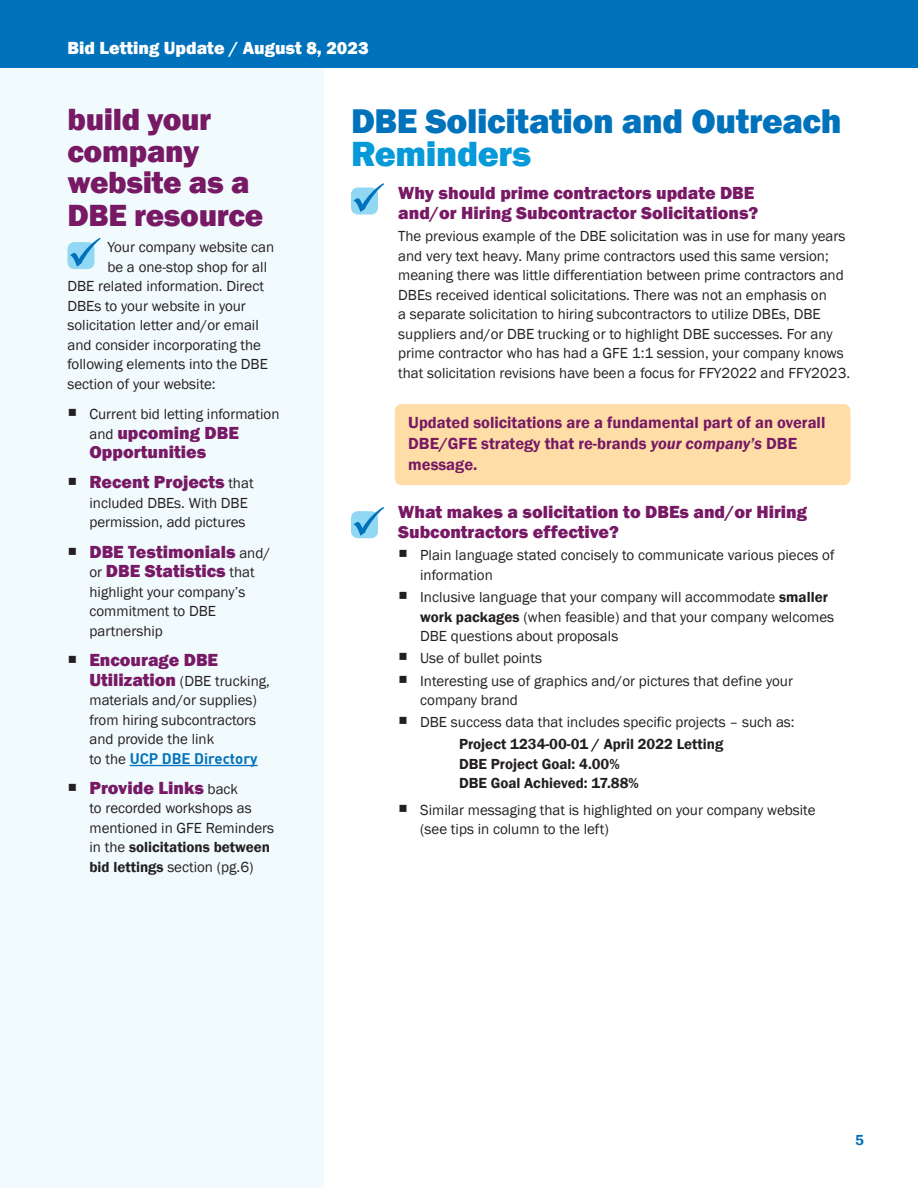
<style>
.page{position:relative;width:918px;height:1188px;background:#fff}
.page>*{position:absolute;margin:0;border:0;box-sizing:border-box;transform-origin:0 0}
.t1{font:800 36px "Franklin Gothic";letter-spacing:-.01em;color:#069ad9}
.t2{font:800 35.25px "Franklin Gothic";letter-spacing:-.01em;color:#0072bc}
.t3{font:800 31.5px/32px "Franklin Gothic";letter-spacing:-.01em;color:#771965}
.t4{font:800 18px/19.5px "Franklin Gothic";color:#771965}
.t5{font:800 18px "Franklin Gothic";color:#fff}
.t6{font:600 16.5px/21px "Franklin Gothic";color:#771965}
.t7{font:15px/19.5px "Franklin Gothic";color:#231f20}
.t8{font:600 15px/19.5px "Franklin Gothic";color:#231f20}
.t9{font:600 15px "Franklin Gothic";color:#0072bc}
.s1{font-weight:400;font-size:15px;color:#231f20}
.s2{color:#231f20}
.s3{font-weight:800;font-size:18px;color:#771965}
.s4{font-family:"DIN";font-weight:700;color:#0072bc}
.s5{font-weight:600}
.s6{font-style:italic}
</style>
<div class="page">
<div style="left:0;top:0;width:324px;height:1188px;background:#f1fafd"></div>
<div style="left:0;top:0;width:918px;height:68px;background:#0072bc"></div>
<div style="left:351px;top:188px;width:27px;height:26px;background:#90d8f3;border-radius:7px"></div>
<svg style="left:354px;top:183px;width:30px;height:29px"></svg>
<div style="left:351px;top:511px;width:27px;height:27px;background:#90d8f3;border-radius:7px"></div>
<svg style="left:354px;top:507px;width:30px;height:29px"></svg>
<div style="left:395px;top:404px;width:455px;height:81px;background:#fedda6;border-radius:7px"></div>
<hr style="left:130px;top:765px;width:128px;height:1px;background:#0072bc">
<div style="left:68px;top:242px;width:26px;height:27px;background:#90d8f3;border-radius:7px"></div>
<svg style="left:70px;top:238px;width:31px;height:29px"></svg>
<p class="t5" style="left:68px;top:36px;width:303px">Bid Letting Update / August 8, 2023</p>
<h3 class="t3" style="left:67px;top:103px;width:197px">build your company website as a<br>DBE resource</h3>
<p class="t7" style="left:107px;top:238px;width:168px">Your company website can</p>
<p class="t7" style="left:107px;top:257px;width:161px">be a one-stop shop for all</p>
<p class="t7" style="left:67px;top:277px;width:198px">DBE related information. Direct</p>
<p class="t7" style="left:67px;top:296px;width:180px">DBEs to your website in your</p>
<p class="t7" style="left:67px;top:316px;width:193px">solicitation letter and/or email</p>
<p class="t7" style="left:67px;top:335px;width:195px">and consider incorporating the</p>
<p class="t7" style="left:67px;top:355px;width:202px">following elements into the DBE</p>
<p class="t7" style="left:67px;top:374px;width:150px">section of your website:</p>
<p class="t7" style="left:68px;top:405px;width:214px">○ Current bid letting information</p>
<p class="t4" style="left:89px;top:423px;width:151px"><span class="s1">and</span> upcoming DBE<br>Opportunities</p>
<p class="t4" style="left:68px;top:473px;width:188px"><span class="s2">○</span> Recent Projects <span class="s1">that</span></p>
<p class="t7" style="left:89px;top:493px;width:160px">included DBEs. With DBE permission, add pictures</p>
<p class="t4" style="left:68px;top:542px;width:204px;text-align:center"><span class="s2">○</span> DBE Testimonials <span class="s1">and/ or</span> DBE Statistics <span class="s1">that</span></p>
<p class="t7" style="left:89px;top:582px;width:157px">highlight your company’s commitment to DBE partnership</p>
<p class="t4" style="left:68px;top:650px;width:152px"><span class="s2">○</span> Encourage DBE</p>
<p class="t7" style="left:89px;top:671px;width:182px"><span class="s3">Utilization</span> (DBE trucking, materials and/or supplies) from hiring subcontractors and provide the link<br>to the <span class="s4">UCP DBE Directory</span></p>
<p class="t4" style="left:68px;top:778px;width:172px"><span class="s2">○</span> Provide Links <span class="s1">back</span></p>
<p class="t7" style="left:89px;top:799px;width:186px">to recorded workshops as mentioned in GFE Reminders in the <span class="s5">solicitations between bid lettings</span> section (pg.6)</p>
<h2 class="t2" style="left:351px;top:99px;width:492px">DBE Solicitation and Outreach</h2>
<h2 class="t1" style="left:351px;top:131px;width:182px">Reminders</h2>
<h3 class="t4" style="left:398px;top:183px;width:362px">Why should prime contractors update DBE and/or Hiring Subcontractor Solicitations?</h3>
<p class="t7" style="left:398px;top:227px;width:453px">The previous example of the DBE solicitation was in use for many years and very text heavy. Many prime contractors used this same version; meaning there was little differentiation between prime contractors and DBEs received identical solicitations. There was not an emphasis on<br>a separate solicitation to hiring subcontractors to utilize DBEs, DBE suppliers and/or DBE trucking or to highlight DBE successes. For any prime contractor who has had a GFE 1:1 session, your company knows that solicitation revisions have been a focus for FFY2022 and FFY2023.</p>
<p class="t6" style="left:408px;top:412px;width:419px">Updated solicitations are a fundamental part of an overall<br>DBE/GFE strategy that re-brands <span class="s6">your company’s</span> DBE message.</p>
<h3 class="t4" style="left:398px;top:502px;width:410px">What makes a solicitation to DBEs and/or Hiring<br>Subcontractors effective?</h3>
<p class="t7" style="left:420px;top:546px;width:416px;text-indent:-22px">○ Plain language stated concisely to communicate various pieces of information</p>
<p class="t7" style="left:420px;top:588px;width:415px;text-indent:-22px">○ Inclusive language that your company will accommodate <span class="s5">smaller work packages</span> (when feasible) and that your company welcomes<br>DBE questions about proposals</p>
<p class="t7" style="left:398px;top:649px;width:145px">○ Use of bullet points</p>
<p class="t7" style="left:420px;top:671px;width:374px;text-indent:-22px">○ Interesting use of graphics and/or pictures that define your company brand</p>
<p class="t7" style="left:398px;top:713px;width:398px">○ DBE success data that includes specific projects – such as:</p>
<p class="t8" style="left:459px;top:735px;width:266px">Project 1234-00-01 / April 2022 Letting<br>DBE Project Goal: 4.00%<br>DBE Goal Achieved: 17.88%</p>
<p class="t7" style="left:420px;top:800px;width:397px;text-indent:-22px">○ Similar messaging that is highlighted on your company website (see tips in column to the left)</p>
<p class="t9" style="left:855px;top:1130px;width:10px">5</p>
</div>
